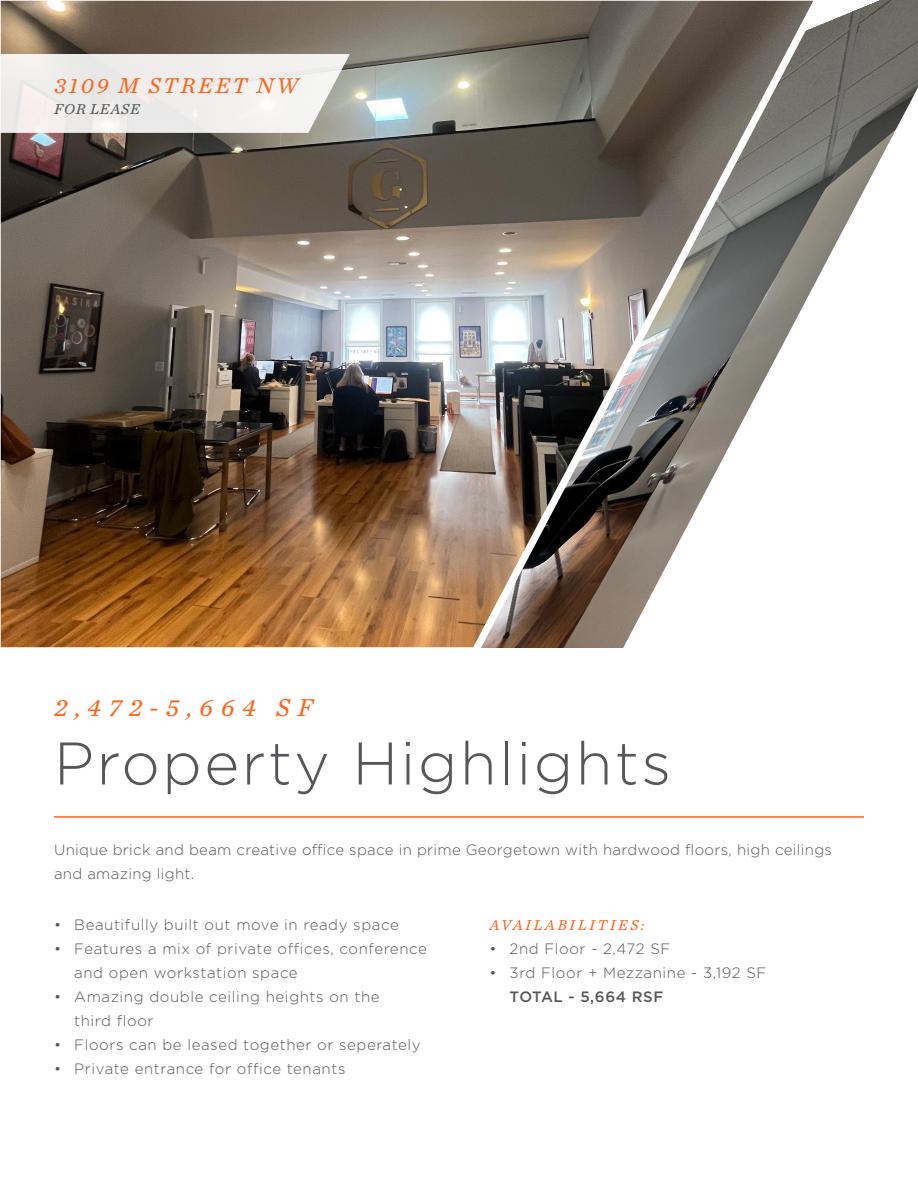
<style>
.page{position:relative;width:918px;height:1188px;background:#fff}
.page>*{position:absolute;margin:0;border:0;box-sizing:border-box;transform-origin:0 0}
.t1{font:300 60px "Gotham";letter-spacing:.04em;color:#55575a}
.t2{font:italic 25.5px "Chronicle Text G2";letter-spacing:.3em;color:#ff661c}
.t3{font:italic 22.5px "Chronicle Text G2";letter-spacing:.12em;color:#ff661c}
.t4{font:300 15px/24px "Gotham";letter-spacing:.04em;color:#55575a}
.t5{font:300 15px/24px "Gotham";letter-spacing:.02em;color:#55575a}
.t6{font:italic 15px "Chronicle Text G2";letter-spacing:.16em;color:#ff661c}
.t7{font:italic 15px "Chronicle Text G2";letter-spacing:.05em;color:#55575a}
.s1{font-weight:500}
</style>
<div class="page">
<img style="left:1px;top:1px;width:480px;height:646px">
<img style="left:481px;top:0;width:437px;height:648px">
<hr style="left:54px;top:816px;width:810px;height:2px;background:#ff661c">
<svg style="left:1px;top:54px;width:349px;height:79px"></svg>
<p class="t3" style="left:54px;top:68px;width:246px">3109 M STREET NW</p>
<p class="t7" style="left:54px;top:97px;width:87px">FOR LEASE</p>
<p class="t2" style="left:54px;top:688px;width:261px">2,472-5,664 SF</p>
<p class="t1" style="left:54px;top:725px;width:619px">Property Highlights</p>
<p class="t5" style="left:54px;top:838px;width:780px">Unique brick and beam creative office space in prime Georgetown with hardwood floors, high ceilings and amazing light.</p>
<p class="t4" style="left:54px;top:913px;width:346px">• Beautifully built out move in ready space</p>
<p class="t4" style="left:74px;top:937px;width:354px;text-indent:-20px">• Features a mix of private offices, conference and open workstation space</p>
<p class="t4" style="left:74px;top:985px;width:307px;text-indent:-20px">• Amazing double ceiling heights on the third floor</p>
<p class="t4" style="left:54px;top:1033px;width:368px">• Floors can be leased together or seperately</p>
<p class="t4" style="left:54px;top:1057px;width:293px">• Private entrance for office tenants</p>
<p class="t6" style="left:489px;top:914px;width:156px">AVAILABILITIES:</p>
<p class="t4" style="left:489px;top:937px;width:183px">• 2nd Floor - 2,472 SF</p>
<p class="t4" style="left:510px;top:961px;width:258px;text-indent:-20px">• 3rd Floor + Mezzanine - 3,192 SF<br><span class="s1">TOTAL - 5,664 RSF</span></p>
</div>
